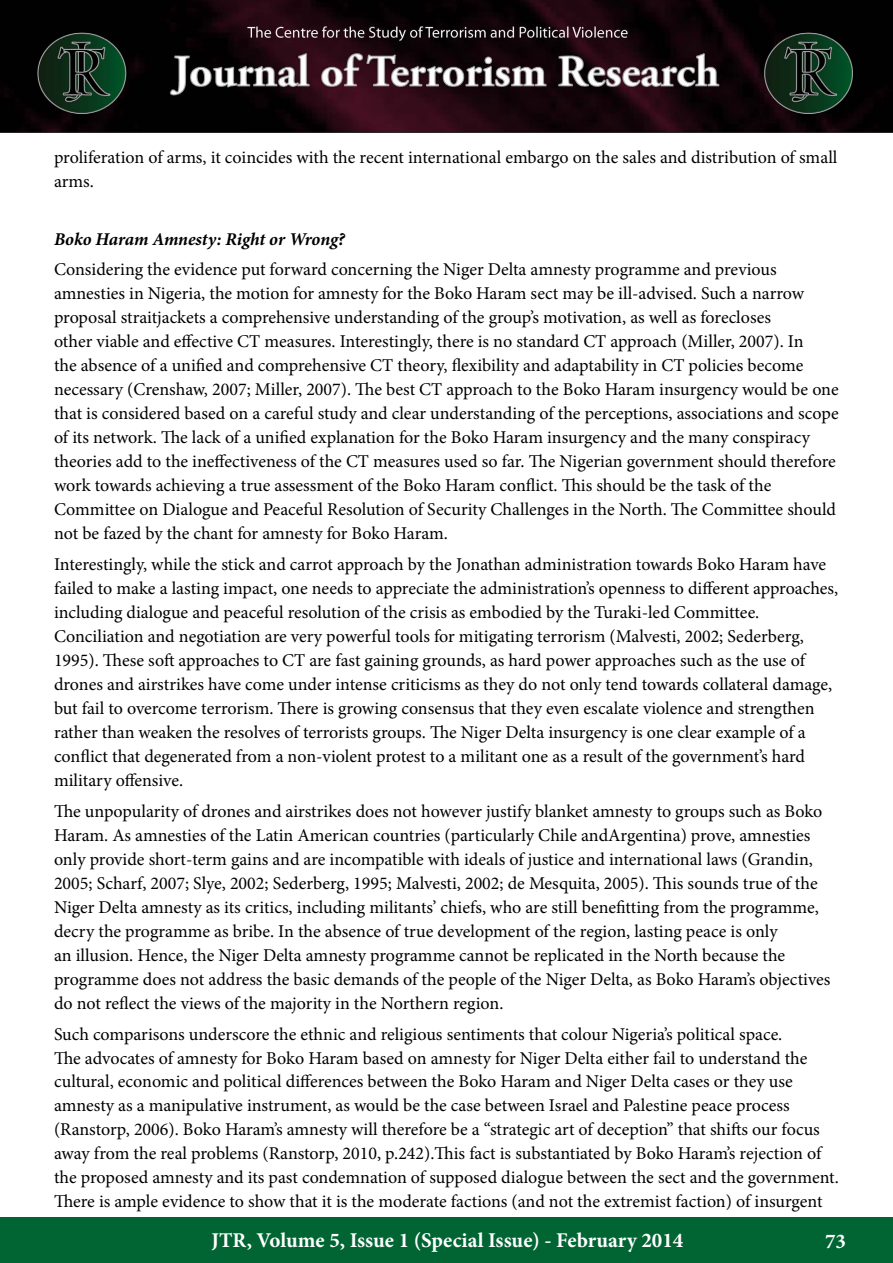
<style>
.page{position:relative;width:893px;height:1263px;background:#fff}
.page>*{position:absolute;margin:0;border:0;box-sizing:border-box;transform-origin:0 0}
.t1{font:700 21px "Minion Pro";color:#fff}
.t2{font:18px/24px "Minion Pro";color:#000}
.t3{font:italic 700 18px "Minion Pro";letter-spacing:-.005em;color:#000}
</style>
<div class="page">
<div style="left:0;top:1217px;width:893px;height:46px;background:#006533"></div>
<img style="left:0;top:0;width:893px;height:133px">
<p class="t2" style="left:54px;top:145px;width:785px">proliferation of arms, it coincides with the recent international embargo on the sales and distribution of small arms.</p>
<p class="t3" style="left:54px;top:226px;width:292px">Boko Haram Amnesty: Right or Wrong?</p>
<p class="t2" style="left:54px;top:258px;width:786px">Considering the evidence put forward concerning the Niger Delta amnesty programme and previous amnesties in Nigeria, the motion for amnesty for the Boko Haram sect may be ill-advised. Such a narrow proposal straitjackets a comprehensive understanding of the group’s motivation, as well as forecloses<br>other viable and effective CT measures. Interestingly, there is no standard CT approach (Miller, 2007). In<br>the absence of a unified and comprehensive CT theory, flexibility and adaptability in CT policies become necessary (Crenshaw, 2007; Miller, 2007). The best CT approach to the Boko Haram insurgency would be one that is considered based on a careful study and clear understanding of the perceptions, associations and scope of its network. The lack of a unified explanation for the Boko Haram insurgency and the many conspiracy theories add to the ineffectiveness of the CT measures used so far. The Nigerian government should therefore work towards achieving a true assessment of the Boko Haram conflict. This should be the task of the Committee on Dialogue and Peaceful Resolution of Security Challenges in the North. The Committee should not be fazed by the chant for amnesty for Boko Haram.</p>
<p class="t2" style="left:54px;top:552px;width:786px">Interestingly, while the stick and carrot approach by the Jonathan administration towards Boko Haram have failed to make a lasting impact, one needs to appreciate the administration’s openness to different approaches, including dialogue and peaceful resolution of the crisis as embodied by the Turaki-led Committee.<br>Conciliation and negotiation are very powerful tools for mitigating terrorism (Malvesti, 2002; Sederberg, 1995). These soft approaches to CT are fast gaining grounds, as hard power approaches such as the use of drones and airstrikes have come under intense criticisms as they do not only tend towards collateral damage, but fail to overcome terrorism. There is growing consensus that they even escalate violence and strengthen rather than weaken the resolves of terrorists groups. The Niger Delta insurgency is one clear example of a conflict that degenerated from a non-violent protest to a militant one as a result of the government’s hard military offensive.</p>
<p class="t2" style="left:54px;top:799px;width:778px">The unpopularity of drones and airstrikes does not however justify blanket amnesty to groups such as Boko Haram. As amnesties of the Latin American countries (particularly Chile andArgentina) prove, amnesties only provide short-term gains and are incompatible with ideals of justice and international laws (Grandin, 2005; Scharf, 2007; Slye, 2002; Sederberg, 1995; Malvesti, 2002; de Mesquita, 2005). This sounds true of the Niger Delta amnesty as its critics, including militants’ chiefs, who are still benefitting from the programme, decry the programme as bribe. In the absence of true development of the region, lasting peace is only<br>an illusion. Hence, the Niger Delta amnesty programme cannot be replicated in the North because the programme does not address the basic demands of the people of the Niger Delta, as Boko Haram’s objectives do not reflect the views of the majority in the Northern region.</p>
<p class="t2" style="left:54px;top:1022px;width:786px">Such comparisons underscore the ethnic and religious sentiments that colour Nigeria’s political space.<br>The advocates of amnesty for Boko Haram based on amnesty for Niger Delta either fail to understand the cultural, economic and political differences between the Boko Haram and Niger Delta cases or they use amnesty as a manipulative instrument, as would be the case between Israel and Palestine peace process (Ranstorp, 2006). Boko Haram’s amnesty will therefore be a “strategic art of deception” that shifts our focus away from the real problems (Ranstorp, 2010, p.242).This fact is substantiated by Boko Haram’s rejection of the proposed amnesty and its past condemnation of supposed dialogue between the sect and the government.<br>There is ample evidence to show that it is the moderate factions (and not the extremist faction) of insurgent</p>
<p class="t1" style="left:211px;top:1225px;width:473px">JTR, Volume 5, Issue 1 (Special Issue) - February 2014</p>
<p class="t1" style="left:825px;top:1226px;width:22px">73</p>
</div>
